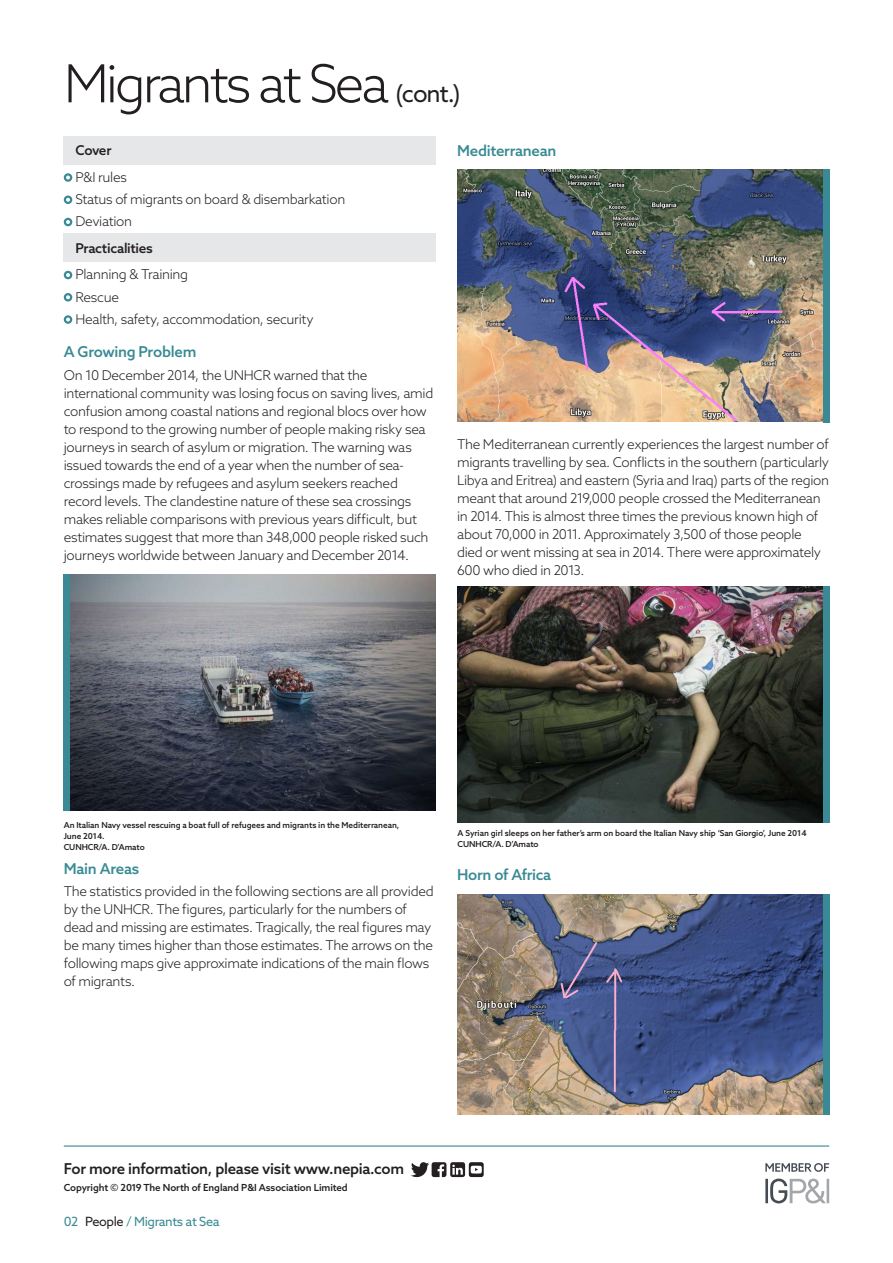
<style>
.page{position:relative;width:893px;height:1263px;background:#fff}
.page>*{position:absolute;margin:0;border:0;box-sizing:border-box;transform-origin:0 0}
.NORTH_-_Title__cont{font:300 52.5px "Azo Sans";letter-spacing:-.06em;color:#231f20}
.NORTH_-_Footer{font:500 15px "Azo Sans";letter-spacing:-.02em;color:#231f20}
.NORTH_-_Sub_Header{font:500 15px "Azo Sans";letter-spacing:-.02em;color:#398a94}
.NORTH_-_Body_2{font:500 15px "Azo Sans";letter-spacing:-.02em;color:#398a94}
.NORTH_-_Body_2-2{font:300 13.5px/18px "Azo Sans";letter-spacing:-.025em;color:#231f20}
.NORTH_-_Points_1{font:300 13.5px "Azo Sans";letter-spacing:-.025em;color:#231f20}
.NORTH_-_Points_2{font:300 13.5px "Azo Sans";letter-spacing:-.025em;color:#231f20}
.NORTH_-_Body_2-3{font:500 13.5px "Azo Sans";letter-spacing:-.025em;color:#231f20}
.NORTH_-_Navigation{font:12.75px "Azo Sans";letter-spacing:-.03em;color:#398a94}
.NORTH_-_Footer-2{font:500 9.75px "Azo Sans";letter-spacing:-.01em;color:#231f20}
.NORTH_-_Copyright{font:500 8.25px/10.8px "Azo Sans";letter-spacing:-.01em;color:#231f20}
.s1{font-weight:400;font-size:24px}
.s2{color:#231f20}
</style>
<div class="page">
<div style="left:63px;top:233px;width:373px;height:28px;background:#e6e7e9"></div>
<div style="left:63px;top:136px;width:373px;height:29px;background:#e6e7e9"></div>
<div style="left:64px;top:173px;width:8px;height:9px;border:2px solid #398a94;border-radius:50%"></div>
<div style="left:64px;top:195px;width:8px;height:9px;border:2px solid #398a94;border-radius:50%"></div>
<div style="left:64px;top:218px;width:8px;height:8px;border:2px solid #398a94;border-radius:50%"></div>
<div style="left:64px;top:271px;width:8px;height:8px;border:2px solid #398a94;border-radius:50%"></div>
<div style="left:64px;top:293px;width:8px;height:9px;border:2px solid #398a94;border-radius:50%"></div>
<div style="left:64px;top:315px;width:8px;height:9px;border:2px solid #398a94;border-radius:50%"></div>
<hr style="left:64px;top:1145px;width:765px;height:1px;background:#398a94">
<svg style="left:411px;top:1162px;width:73px;height:15px"></svg>
<svg style="left:765px;top:1178px;width:64px;height:25px"></svg>
<svg style="left:765px;top:1163px;width:64px;height:9px"></svg>
<img style="left:70px;top:575px;width:366px;height:236px">
<div style="left:64px;top:575px;width:6px;height:236px;background:#398a94"></div>
<img style="left:457px;top:169px;width:366px;height:253px">
<div style="left:823px;top:169px;width:6px;height:253px;background:#398a94"></div>
<img style="left:458px;top:586px;width:365px;height:236px">
<div style="left:823px;top:586px;width:7px;height:236px;background:#398a94"></div>
<img style="left:457px;top:895px;width:366px;height:220px">
<div style="left:823px;top:895px;width:6px;height:220px;background:#398a94"></div>
<p class="NORTH_-_Title__cont" style="left:64px;top:49px;width:398px">Migrants at Sea <span class="s1">(cont.)</span></p>
<p class="NORTH_-_Body_2-3" style="left:75px;top:142px;width:38px">Cover</p>
<p class="NORTH_-_Points_1" style="left:75px;top:168px;width:53px">P&amp;I rules</p>
<p class="NORTH_-_Points_1" style="left:75px;top:190px;width:271px">Status of migrants on board &amp; disembarkation</p>
<p class="NORTH_-_Points_2" style="left:75px;top:213px;width:58px">Deviation</p>
<p class="NORTH_-_Body_2-3" style="left:75px;top:239px;width:79px">Practicalities</p>
<p class="NORTH_-_Points_1" style="left:75px;top:266px;width:114px">Planning &amp; Training</p>
<p class="NORTH_-_Points_1" style="left:75px;top:288px;width:45px">Rescue</p>
<p class="NORTH_-_Points_2" style="left:75px;top:310px;width:240px">Health, safety, accommodation, security</p>
<p class="NORTH_-_Sub_Header" style="left:64px;top:342px;width:134px">A Growing Problem</p>
<p class="NORTH_-_Body_2-2" style="left:64px;top:366px;width:371px">On 10 December 2014, the UNHCR warned that the international community was losing focus on saving lives, amid confusion among coastal nations and regional blocs over how to respond to the growing number of people making risky sea journeys in search of asylum or migration. The warning was issued towards the end of a year when the number of sea&shy;crossings made by refugees and asylum seekers reached record levels. The clandestine nature of these sea crossings makes reliable comparisons with previous years difficult, but estimates suggest that more than 348,000 people risked such journeys worldwide between January and December 2014.</p>
<p class="NORTH_-_Sub_Header" style="left:457px;top:141px;width:101px">Mediterranean</p>
<p class="NORTH_-_Body_2-2" style="left:457px;top:435px;width:374px">The Mediterranean currently experiences the largest number of migrants travelling by sea. Conflicts in the southern (particularly Libya and Eritrea) and eastern (Syria and Iraq) parts of the region meant that around 219,000 people crossed the Mediterranean in 2014. This is almost three times the previous known high of about 70,000 in 2011. Approximately 3,500 of those people died or went missing at sea in 2014. There were approximately 600 who died in 2013.</p>
<p class="NORTH_-_Copyright" style="left:64px;top:820px;width:337px">An Italian Navy vessel rescuing a boat full of refugees and migrants in the Mediterranean,<br>June 2014.</p>
<p class="NORTH_-_Copyright" style="left:64px;top:841px;width:82px">CUNHCR/A. D’Amato</p>
<p class="NORTH_-_Sub_Header" style="left:64px;top:858px;width:77px">Main Areas</p>
<p class="NORTH_-_Body_2-2" style="left:64px;top:882px;width:371px">The statistics provided in the following sections are all provided by the UNHCR. The figures, particularly for the numbers of dead and missing are estimates. Tragically, the real figures may be many times higher than those estimates. The arrows on the following maps give approximate indications of the main flows of migrants.</p>
<p class="NORTH_-_Copyright" style="left:458px;top:827px;width:351px">A Syrian girl sleeps on her father’s arm on board the Italian Navy ship ‘San Giorgio’, June 2014<br>CUNHCR/A. D’Amato</p>
<p class="NORTH_-_Body_2" style="left:457px;top:865px;width:96px">Horn of Africa</p>
<p class="NORTH_-_Footer" style="left:64px;top:1159px;width:342px">For more information, please visit www.nepia.com</p>
<p class="NORTH_-_Footer-2" style="left:64px;top:1181px;width:286px">Copyright © 2019 The North of England P&amp;I Association Limited</p>
<p class="NORTH_-_Navigation" style="left:64px;top:1213px;width:157px">02 <span class="s2">People</span> / Migrants at Sea</p>
</div>
